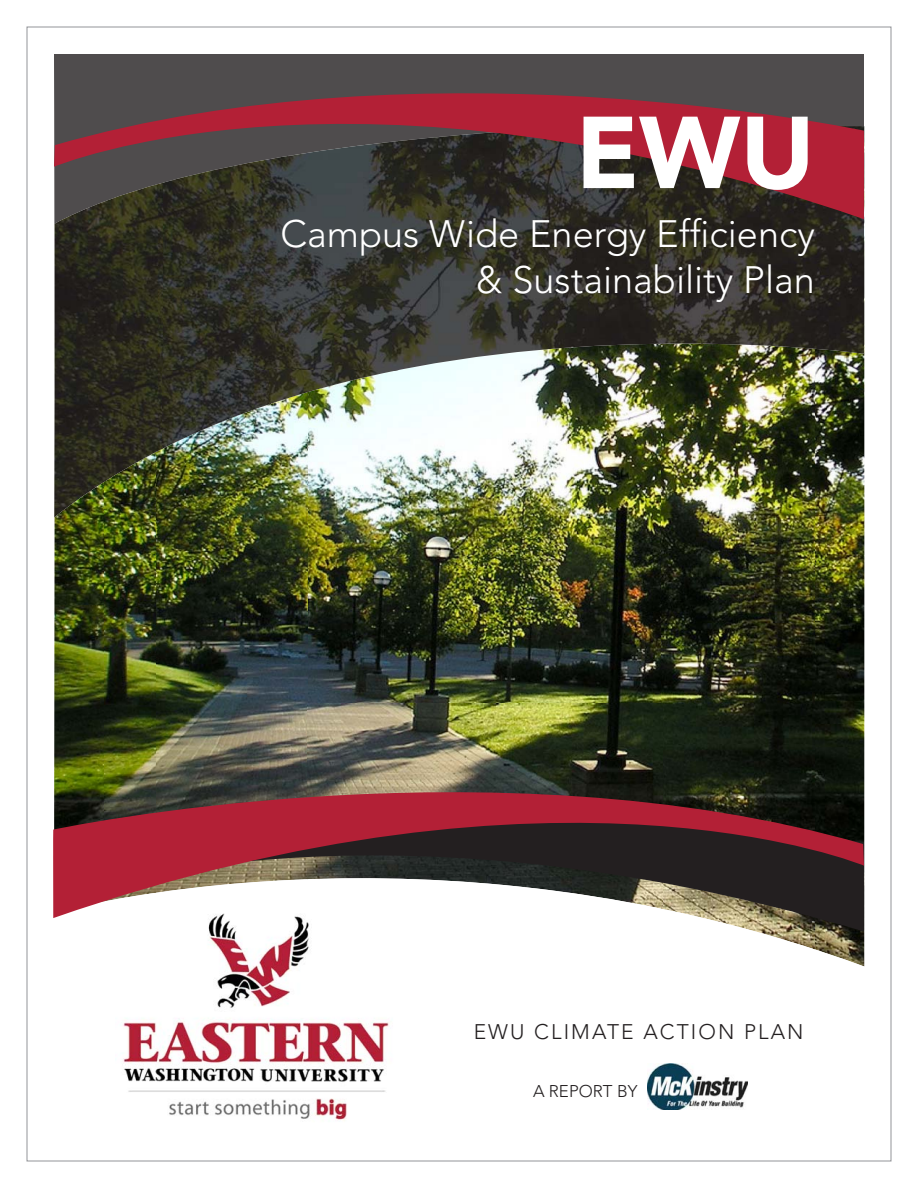
<style>
.page{position:relative;width:918px;height:1188px;background:#fff}
.page>*{position:absolute;margin:0;border:0;box-sizing:border-box;transform-origin:0 0}
.t1{font:900 100.95px "Avenir";color:#fff}
.t2{font:300 37.95px/46.5px "Avenir";color:#fff;text-align:right}
.t3{font:300 21px "Avenir";letter-spacing:.1em;color:#231f20}
.t4{font:300 16.95px "Avenir";color:#231f20}
</style>
<div class="page">
<img style="left:123px;top:932px;width:266px;height:189px">
<img style="left:814px;top:126px;width:51px;height:841px">
<img style="left:54px;top:518px;width:50px;height:219px">
<img style="left:308px;top:518px;width:354px;height:219px">
<img style="left:662px;top:518px;width:152px;height:431px">
<img style="left:156px;top:518px;width:152px;height:219px">
<img style="left:104px;top:518px;width:52px;height:219px">
<img style="left:54px;top:371px;width:810px;height:147px">
<img style="left:163px;top:219px;width:701px;height:152px">
<img style="left:54px;top:219px;width:109px;height:298px">
<img style="left:162px;top:370px;width:109px;height:80px">
<img style="left:270px;top:370px;width:129px;height:35px">
<svg style="left:54px;top:54px;width:810px;height:165px;background:#5f383c"></svg>
<img style="left:647px;top:1063px;width:101px;height:47px">
<svg style="left:208px;top:918px;width:656px;height:14px"></svg>
<svg style="left:53px;top:737px;width:811px;height:181px;background:#6f4d49"></svg>
<p class="t1" style="left:576px;top:112px;width:241px">EWU</p>
<p class="t2" style="left:280px;top:213px;width:536px">Campus Wide Energy Efficiency &amp; Sustainability Plan</p>
<p class="t3" style="left:474px;top:1023px;width:331px">EWU CLIMATE ACTION PLAN</p>
<p class="t4" style="left:533px;top:1084px;width:106px">A REPORT BY</p>
</div>
